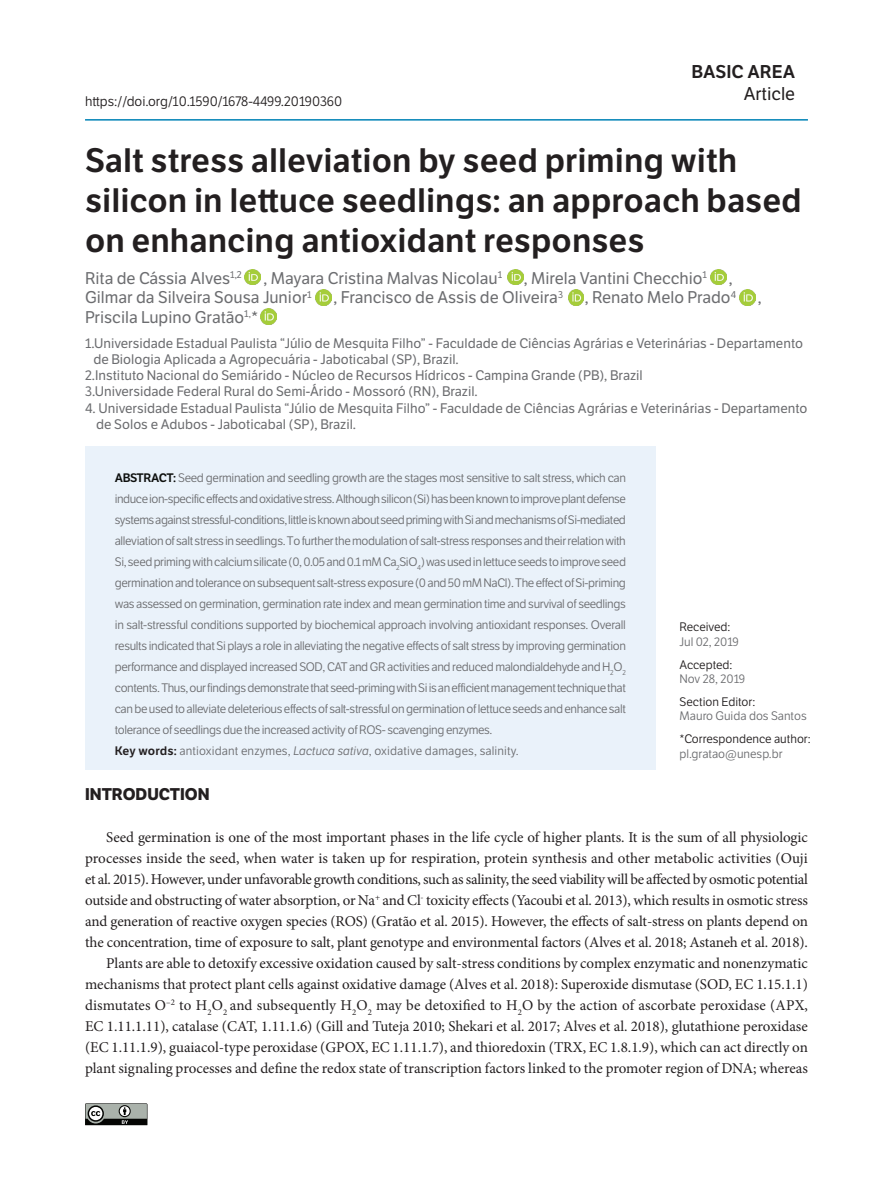
<style>
.page{position:relative;width:893px;height:1191px;background:#fff}
.page>*{position:absolute;margin:0;border:0;box-sizing:border-box;transform-origin:0 0}
.t1{font:600 33px/39.6px "LFT Etica";color:#231f20}
.t2{font:600 18px "LFT Etica";color:#231f20}
.t3{font:18px "LFT Etica";color:#231f20}
.t4{font:16.5px "LFT Etica";color:#6c6d70}
.t5{font:700 16.5px "LFT Etica";color:#231f20}
.t6{font:15px/21px "Minion Pro";letter-spacing:-.005em;color:#231f20;text-align:right}
.t7{font:13.5px/16.2px "LFT Etica";color:#6c6d70}
.t8{font:13.5px "LFT Etica";color:#231f20}
.t9{font:12px/21px "LFT Etica";letter-spacing:-.03em;color:#6c6d70}
.t10{font:12px "LFT Etica";color:#231f20}
.t11{font:12px "LFT Etica";color:#6c6d70}
.t12{font:12px "LFT Etica";letter-spacing:-.01em;color:#6c6d70}
.s1{font-weight:600;color:#0e100e}
.s2{font-weight:600;color:#231f20}
.s3{font-style:italic}
</style>
<div class="page">
<div style="left:85px;top:446px;width:571px;height:324px;background:#eaf2fa"></div>
<svg style="left:85px;top:1103px;width:63px;height:23px"></svg>
<hr style="left:85px;top:119px;width:723px;height:2px;background:#0083b6">
<img style="left:245px;top:269px;width:15px;height:16px">
<img style="left:260px;top:308px;width:16px;height:16px">
<img style="left:316px;top:289px;width:15px;height:16px">
<img style="left:568px;top:289px;width:16px;height:16px">
<img style="left:740px;top:289px;width:16px;height:16px">
<img style="left:711px;top:269px;width:16px;height:16px">
<img style="left:507px;top:269px;width:16px;height:16px">
<p class="t8" style="left:85px;top:94px;width:259px">https://doi.org/10.1590/1678-4499.20190360</p>
<p class="t2" style="left:691px;top:61px;width:105px">BASIC AREA</p>
<p class="t3" style="left:744px;top:83px;width:53px">Article</p>
<h1 class="t1" style="left:85px;top:141px;width:718px">Salt stress alleviation by seed priming with silicon in lettuce seedlings: an approach based on enhancing antioxidant responses</h1>
<p class="t4" style="left:85px;top:268px;width:158px">Rita de Cássia Alves<sup>1,2</sup></p>
<p class="t4" style="left:264px;top:268px;width:240px">, Mayara Cristina Malvas Nicolau<sup>1</sup></p>
<p class="t4" style="left:524px;top:268px;width:185px">, Mirela Vantini Checchio<sup>1</sup></p>
<p class="t4" style="left:729px;top:268px;width:5px">,</p>
<p class="t4" style="left:85px;top:288px;width:228px">Gilmar da Silveira Sousa Junior<sup>1</sup></p>
<p class="t4" style="left:333px;top:288px;width:231px">, Francisco de Assis de Oliveira<sup>3</sup></p>
<p class="t4" style="left:585px;top:288px;width:153px">, Renato Melo Prado<sup>4</sup></p>
<p class="t4" style="left:758px;top:288px;width:5px">,</p>
<p class="t4" style="left:85px;top:307px;width:175px">Priscila Lupino Gratão<sup>1,</sup>*</p>
<p class="t7" style="left:85px;top:335px;width:719px">1.Universidade Estadual Paulista “Júlio de Mesquita Filho” - Faculdade de Ciências Agrárias e Veterinárias - Departamento</p>
<p class="t7" style="left:93px;top:351px;width:367px">de Biologia Aplicada a Agropecuária - Jaboticabal (SP), Brazil.</p>
<p class="t7" style="left:85px;top:367px;width:559px">2.Instituto Nacional do Semiárido - Núcleo de Recursos Hídricos - Campina Grande (PB), Brazil</p>
<p class="t7" style="left:85px;top:384px;width:394px">3.Universidade Federal Rural do Semi-Árido - Mossoró (RN), Brazil.</p>
<p class="t7" style="left:96px;top:400px;width:713px;text-indent:-11px">4. Universidade Estadual Paulista “Júlio de Mesquita Filho” - Faculdade de Ciências Agrárias e Veterinárias - Departamento de Solos e Adubos - Jaboticabal (SP), Brazil.</p>
<p class="t9" style="left:115px;top:468px;width:513px"><span class="s1">ABSTRACT:</span> Seed germination and seedling growth are the stages most sensitive to salt stress, which can induce ion-specific effects and oxidative stress. Although silicon (Si) has been known to improve plant defense systems against stressful-conditions, little is known about seed priming with Si and mechanisms of Si-mediated alleviation of salt stress in seedlings. To further the modulation of salt-stress responses and their relation with Si, seed priming with calcium silicate (0, 0.05 and 0.1 mM Ca<sub>2</sub>SiO<sub>4</sub>) was used in lettuce seeds to improve seed germination and tolerance on subsequent salt-stress exposure (0 and 50 mM NaCl). The effect of Si-priming was assessed on germination, germination rate index and mean germination time and survival of seedlings in salt-stressful conditions supported by biochemical approach involving antioxidant responses. Overall results indicated that Si plays a role in alleviating the negative effects of salt stress by improving germination performance and displayed increased SOD, CAT and GR activities and reduced malondialdehyde and H<sub>2</sub>O<sub>2 </sub>contents. Thus, our findings demonstrate that seed-priming with Si is an efficient management technique that can be used to alleviate deleterious effects of salt-stressful on germination of lettuce seeds and enhance salt tolerance of seedlings due the increased activity of ROS- scavenging enzymes.<br><span class="s2">Key words:</span> antioxidant enzymes, <span class="s3">Lactuca sativa</span>, oxidative damages, salinity.</p>
<p class="t10" style="left:679px;top:620px;width:52px">Received:</p>
<p class="t12" style="left:679px;top:634px;width:61px">Jul 02, 2019</p>
<p class="t10" style="left:679px;top:657px;width:55px">Accepted:</p>
<p class="t12" style="left:679px;top:672px;width:67px">Nov 28, 2019</p>
<p class="t10" style="left:679px;top:694px;width:77px">Section Editor:</p>
<p class="t11" style="left:679px;top:709px;width:129px">Mauro Guida dos Santos</p>
<p class="t10" style="left:679px;top:732px;width:133px">*Correspondence author:</p>
<p class="t11" style="left:679px;top:746px;width:105px">pl.gratao@unesp.br</p>
<p class="t5" style="left:85px;top:783px;width:126px">INTRODUCTION</p>
<p class="t6" style="left:85px;top:826px;width:724px">Seed germination is one of the most important phases in the life cycle of higher plants. It is the sum of all physiologic processes inside the seed, when water is taken up for respiration, protein synthesis and other metabolic activities (Ouji et al. 2015). However, under unfavorable growth conditions, such as salinity, the seed viability will be affected by osmotic potential outside and obstructing of water absorption, or Na<sup>+</sup> and Cl<sup>-</sup> toxicity effects (Yacoubi et al. 2013), which results in osmotic stress and generation of reactive oxygen species (ROS) (Gratão et al. 2015). However, the effects of salt-stress on plants depend on the concentration, time of exposure to salt, plant genotype and environmental factors (Alves et al. 2018; Astaneh et al. 2018).<br>Plants are able to detoxify excessive oxidation caused by salt-stress conditions by complex enzymatic and nonenzymatic mechanisms that protect plant cells against oxidative damage (Alves et al. 2018): Superoxide dismutase (SOD, EC 1.15.1.1) dismutates O<sup>–2</sup> to H<sub>2</sub>O<sub>2</sub> and subsequently H<sub>2</sub>O<sub>2</sub> may be detoxified to H<sub>2</sub>O by the action of ascorbate peroxidase (APX, EC 1.11.1.11), catalase (CAT, 1.11.1.6) (Gill and Tuteja 2010; Shekari et al. 2017; Alves et al. 2018), glutathione peroxidase (EC 1.11.1.9), guaiacol-type peroxidase (GPOX, EC 1.11.1.7), and thioredoxin (TRX, EC 1.8.1.9), which can act directly on plant signaling processes and define the redox state of transcription factors linked to the promoter region of DNA; whereas</p>
</div>
